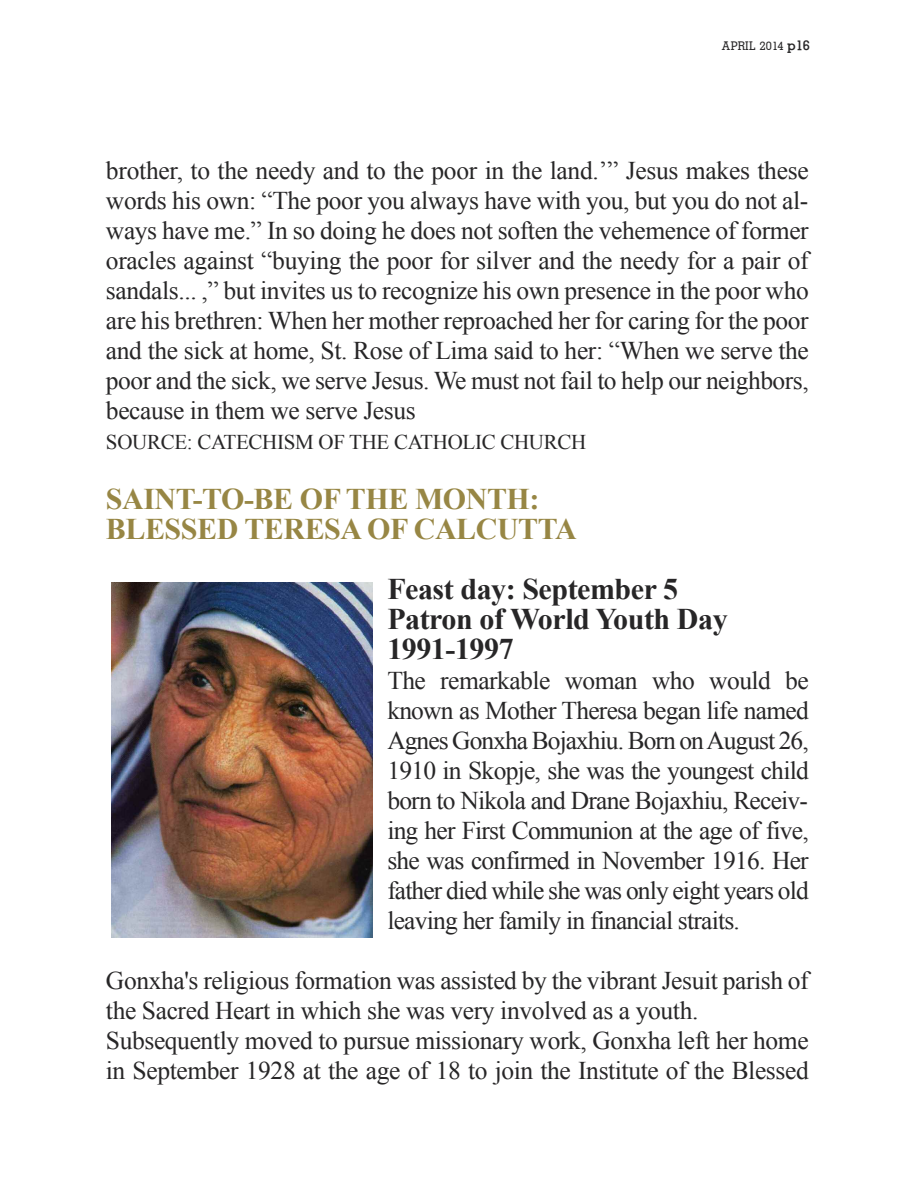
<style>
.page{position:relative;width:918px;height:1188px;background:#fff}
.page>*{position:absolute;margin:0;border:0;box-sizing:border-box;transform-origin:0 0}
.t1{font:700 30px/30px "Times New Roman";letter-spacing:-.015em;color:#272627}
.t2{font:700 30px/30px "Times New Roman";letter-spacing:-.015em;color:#978644}
.t3{font:25.5px/30px "Times New Roman";letter-spacing:-.015em;color:#272627;text-align:justify}
.t4{font:21px "Times New Roman";letter-spacing:-.015em;color:#272627}
.t5{font:12px "Geo Normal";color:#272627}
.s1{font-family:"Geo";font-weight:700;font-size:13.5px}
</style>
<div class="page">
<img style="left:111px;top:582px;width:261px;height:355px">
<p class="t5" style="left:722px;top:38px;width:89px">APRIL 2014 <span class="s1">p16</span></p>
<p class="t3" style="left:106px;top:155px;width:704px">brother, to the needy and to the poor in the land.’” Jesus makes these words his own: “The poor you always have with you, but you do not al&shy;ways have me.” In so doing he does not soften the vehemence of former oracles against “buying the poor for silver and the needy for a pair of sandals... ,” but invites us to recognize his own presence in the poor who are his brethren: When her mother reproached her for caring for the poor and the sick at home, St. Rose of Lima said to her: “When we serve the poor and the sick, we serve Jesus. We must not fail to help our neighbors, because in them we serve Jesus</p>
<p class="t4" style="left:106px;top:430px;width:482px">SOURCE: CATECHISM OF THE CATHOLIC CHURCH</p>
<p class="t2" style="left:106px;top:484px;width:472px">SAINT-TO-BE OF THE MONTH:<br>BLESSED TERESA OF CALCUTTA</p>
<p class="t1" style="left:387px;top:574px;width:342px">FEAST DAY: SEPTEMBER 5<br>PATRON OF WORLD YOUTH DAY<br>1991-1997</p>
<p class="t3" style="left:387px;top:665px;width:423px">The remarkable woman who would be known as Mother Theresa began life named Agnes Gonxha Bojaxhiu. Born onAugust 26, 1910 in Skopje, she was the youngest child born to Nikola and Drane Bojaxhiu, Receiv&shy;ing her First Communion at the age of five, she was confirmed in November 1916. Her father died while she was only eight years old leaving her family in financial straits.</p>
<p class="t3" style="left:106px;top:965px;width:704px;text-align:left">Gonxha's religious formation was assisted by the vibrant Jesuit parish of the Sacred Heart in which she was very involved as a youth.<br>Subsequently moved to pursue missionary work, Gonxha left her home in September 1928 at the age of 18 to join the Institute of the Blessed</p>
</div>
